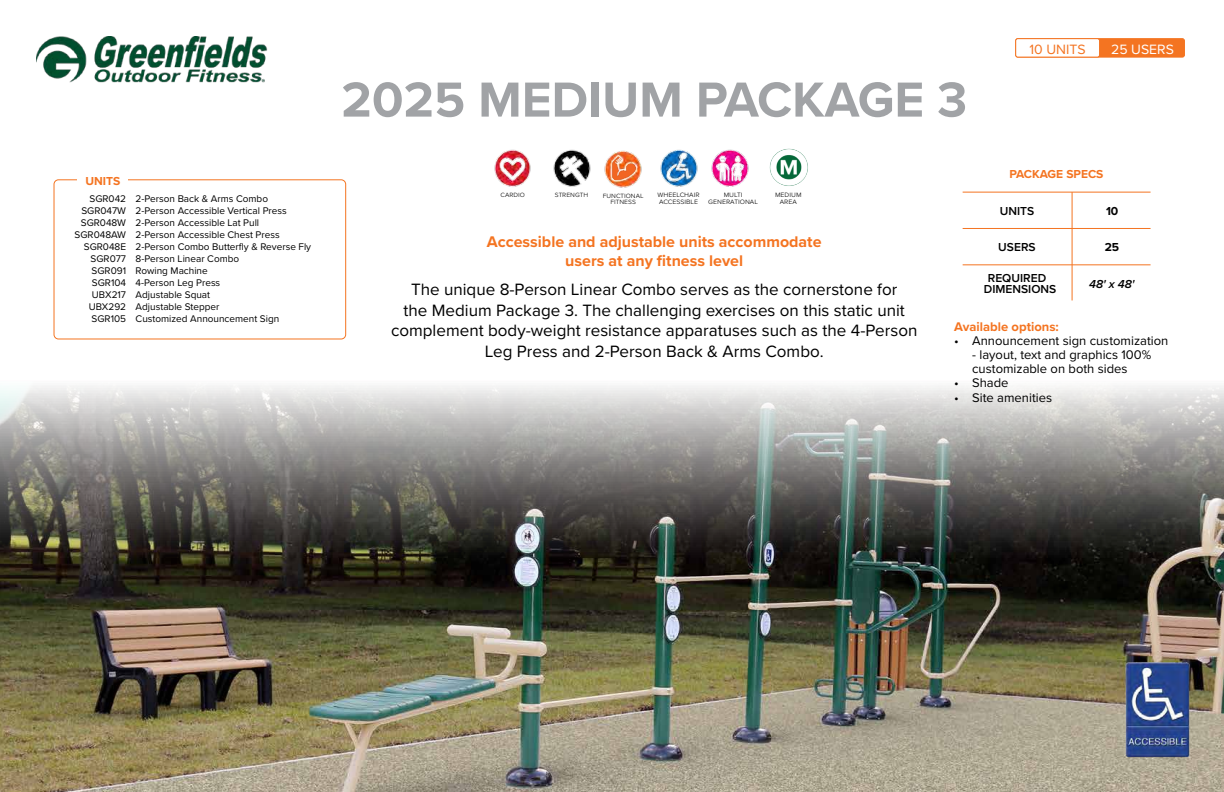
<style>
.page{position:relative;width:1224px;height:792px;background:#fff}
.page>*{position:absolute;margin:0;border:0;box-sizing:border-box;transform-origin:0 0}
.t1{font:700 51px "Proxima Nova";color:#a1a3a6}
.t2{font:17px/20.4px "Proxima Nova";color:#000;text-align:center}
.t3{font:700 16px/19.2px "Proxima Nova";color:#f47421;text-align:center}
.t4{font:14px "Proxima Nova";color:#f47421}
.t5{font:14px "Proxima Nova";color:#fff}
.t6{font:13px/14px "Proxima Nova";color:#000}
.t7{font:700 13px "Proxima Nova";color:#f47421}
.t8{font:600 12px/11px "Proxima Nova";color:#000;text-align:center}
.t9{font:700 12px "Proxima Nova";color:#f47421}
.t10{font:italic 600 12px "Proxima Nova";color:#000}
.t11{font:700 12px "Proxima Nova";color:#000}
.t12{font:10px/12px "Proxima Nova";color:#000;text-align:right}
.t13{font:300 7.9px/6.9px "Proxima Nova";color:#000;text-align:center}
.t14{font:300 7.7px/6.7px "Proxima Nova";color:#000;text-align:center}
</style>
<div class="page">
<div style="left:1016px;top:39px;width:168px;height:18px;background:#f47421;border-radius:2px"></div>
<div style="left:1015px;top:38px;width:170px;height:20px;border:1px solid #f47421;border-radius:2px"></div>
<div style="left:1016px;top:39px;width:84px;height:18px;background:#fff;border-radius:2px"></div>
<div style="left:1015px;top:38px;width:85px;height:20px;border:1px solid #f47421;border-radius:2px"></div>
<img style="left:494px;top:149px;width:37px;height:38px">
<img style="left:553px;top:149px;width:38px;height:38px">
<img style="left:604px;top:150px;width:38px;height:38px">
<img style="left:660px;top:149px;width:38px;height:38px">
<img style="left:711px;top:149px;width:38px;height:38px">
<img style="left:769px;top:148px;width:39px;height:38px">
<img style="left:0;top:386px;width:1224px;height:406px">
<div style="left:54px;top:180px;width:292px;height:159px;border:1px solid #f47421;border-radius:4px"></div>
<div style="left:78px;top:175px;width:50px;height:11px;background:#fff"></div>
<img style="left:1121px;top:661px;width:74px;height:97px">
<img style="left:36px;top:36px;width:232px;height:47px">
<hr style="left:963px;top:192px;width:188px;height:1px;background:#f47421">
<hr style="left:963px;top:228px;width:188px;height:1px;background:#f47421">
<hr style="left:963px;top:265px;width:188px;height:1px;background:#f47421">
<hr style="left:1072px;top:192px;width:1px;height:108px;background:#f47421">
<p class="t9" style="left:85px;top:172px;width:36px">UNITS</p>
<p class="t12" style="left:75px;top:192px;width:53px">SGR042<br>SGR047W<br>SGR048W<br>SGR048AW<br>SGR048E<br>SGR077<br>SGR091<br>SGR104<br>UBX217<br>UBX292<br>SGR105</p>
<p class="t12" style="left:136px;top:192px;width:177px;text-align:left">2-Person Back &amp; Arms Combo<br>2-Person Accessible Vertical Press<br>2-Person Accessible Lat Pull<br>2-Person Accessible Chest Press<br>2-Person Combo Butterfly &amp; Reverse Fly<br>8-Person Linear Combo<br>Rowing Machine<br>4-Person Leg Press<br>Adjustable Squat<br>Adjustable Stepper<br>Customized Announcement Sign</p>
<h1 class="t1" style="left:341px;top:62px;width:627px">2025 MEDIUM PACKAGE 3</h1>
<h3 class="t4" style="left:1030px;top:39px;width:58px">10 UNITS</h3>
<h3 class="t5" style="left:1111px;top:39px;width:64px">25 USERS</h3>
<p class="t14" style="left:501px;top:190px;width:26px">cardio</p>
<p class="t14" style="left:555px;top:190px;width:35px">strength</p>
<p class="t14" style="left:603px;top:191px;width:42px">functional fitness</p>
<p class="t13" style="left:657px;top:190px;width:44px;text-align:left">wheelchair accessible</p>
<p class="t13" style="left:708px;top:190px;width:51px">multi generational</p>
<p class="t13" style="left:775px;top:190px;width:28px">medium area</p>
<h3 class="t3" style="left:487px;top:231px;width:336px">Accessible and adjustable units accommodate users at any fitness level</h3>
<p class="t2" style="left:391px;top:279px;width:528px">The unique 8-Person Linear Combo serves as the cornerstone for<br>the Medium Package 3. The challenging exercises on this static unit complement body-weight resistance apparatuses such as the 4-Person Leg Press and 2-Person Back &amp; Arms Combo.</p>
<p class="t9" style="left:1010px;top:165px;width:95px">PACKAGE SPECS</p>
<p class="t8" style="left:1000px;top:205px;width:36px">UNITS</p>
<p class="t11" style="left:1106px;top:202px;width:14px">10</p>
<p class="t8" style="left:998px;top:241px;width:39px">USERS</p>
<p class="t11" style="left:1105px;top:238px;width:16px">25</p>
<p class="t8" style="left:984px;top:272px;width:74px">REQUIRED<br>DIMENSIONS</p>
<p class="t10" style="left:1089px;top:275px;width:47px">48' x 48'</p>
<h3 class="t7" style="left:954px;top:317px;width:106px">Available options:</h3>
<h3 class="t6" style="left:954px;top:333px;width:216px">• Announcement sign customization</h3>
<h3 class="t6" style="left:972px;top:347px;width:181px">- layout, text and graphics 100% customizable on both sides</h3>
<h3 class="t6" style="left:954px;top:375px;width:56px">• Shade</h3>
<h3 class="t6" style="left:954px;top:390px;width:99px">• Site amenities</h3>
</div>
